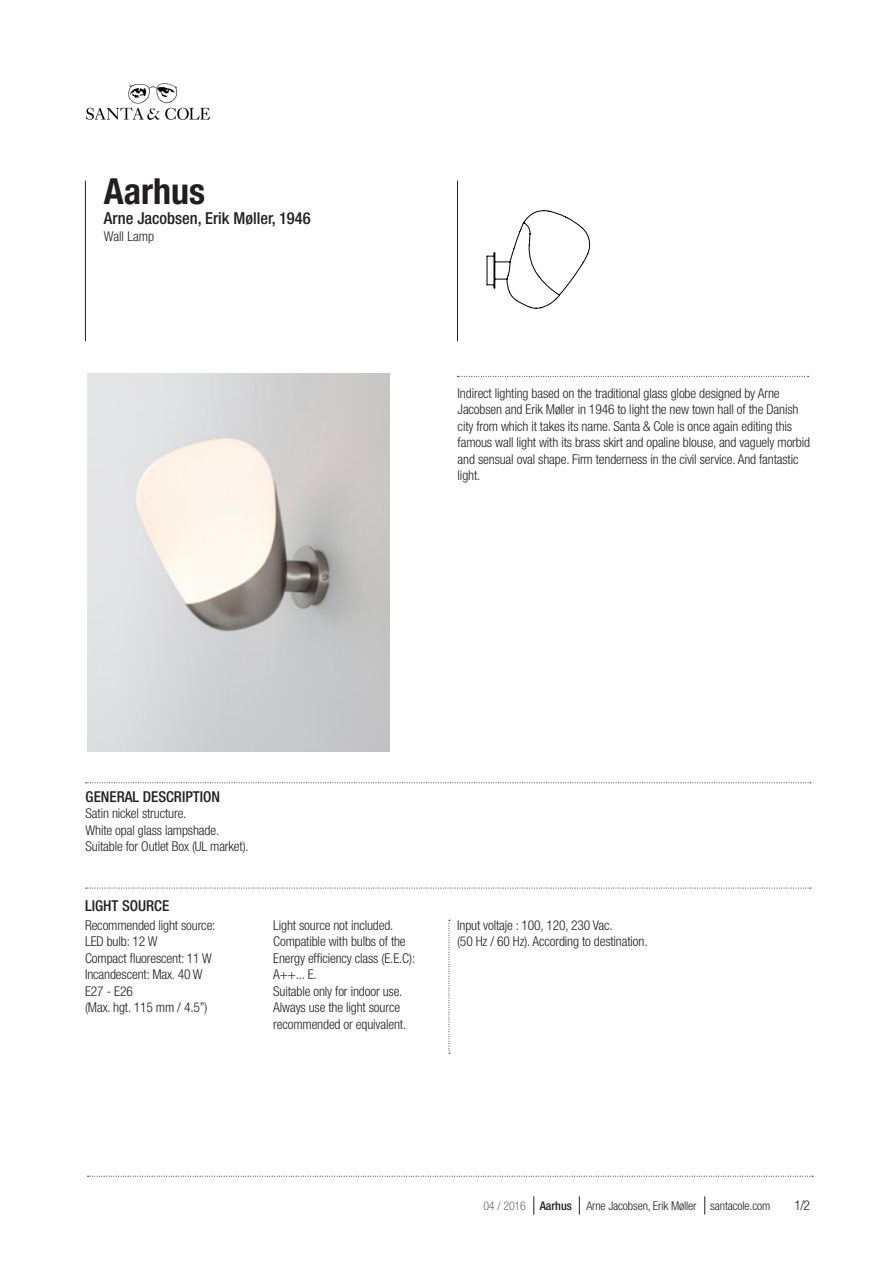
<style>
.page{position:relative;width:893px;height:1263px;background:#fff}
.page>*{position:absolute;margin:0;border:0;box-sizing:border-box;transform-origin:0 0}
.t1{font:700 condensed 36px "Helvetica Neue LT Std";color:#231f20}
.t2{font:500 condensed 16.5px "Helvetica Neue LT Std";color:#231f20}
.t3{font:500 condensed 15px "Helvetica Neue LT Std";color:#231f20}
.t4{font:300 condensed 13.5px/16.5px "Helvetica Neue LT Std";letter-spacing:-.01em;color:#231f20}
.t5{font:300 condensed 12px "Helvetica Neue LT Std";letter-spacing:-.01em;color:#231f20}
.s1{color:#6c6d70}
.s2{font-weight:500}
</style>
<div class="page">
<svg style="left:86px;top:888px;width:725px;height:1px"></svg>
<svg style="left:86px;top:782px;width:725px;height:1px"></svg>
<img style="left:86px;top:83px;width:124px;height:37px">
<svg style="left:449px;top:920px;width:1px;height:134px"></svg>
<svg style="left:88px;top:1176px;width:725px;height:1px"></svg>
<img style="left:88px;top:374px;width:301px;height:377px">
<svg style="left:487px;top:210px;width:104px;height:99px"></svg>
<svg style="left:704px;top:1196px;width:1px;height:18px"></svg>
<svg style="left:579px;top:1196px;width:1px;height:18px"></svg>
<svg style="left:533px;top:1196px;width:1px;height:18px"></svg>
<hr style="left:457px;top:181px;width:1px;height:160px;background:#231f20">
<hr style="left:85px;top:181px;width:1px;height:160px;background:#231f20">
<svg style="left:457px;top:376px;width:351px;height:1px"></svg>
<p class="t1" style="left:104px;top:170px;width:103px">Aarhus</p>
<p class="t2" style="left:104px;top:208px;width:208px">Arne Jacobsen, Erik Møller, 1946</p>
<p class="t4" style="left:104px;top:227px;width:52px">Wall Lamp</p>
<p class="t4" style="left:458px;top:385px;width:354px">Indirect lighting based on the traditional glass globe designed by Arne Jacobsen and Erik Møller in 1946 to light the new town hall of the Danish city from which it takes its name. Santa &amp; Cole is once again editing this famous wall light with its brass skirt and opaline blouse, and vaguely morbid and sensual oval shape. Firm tenderness in the civil service. And fantastic light.</p>
<p class="t3" style="left:86px;top:787px;width:136px">GENERAL DESCRIPTION</p>
<p class="t4" style="left:86px;top:805px;width:102px">Satin nickel structure.</p>
<p class="t4" style="left:86px;top:821px;width:135px">White opal glass lampshade.</p>
<p class="t4" style="left:86px;top:838px;width:165px">Suitable for Outlet Box (UL market).</p>
<p class="t3" style="left:85px;top:896px;width:86px">LIGHT SOURCE</p>
<p class="t4" style="left:85px;top:916px;width:132px">Recommended light source:</p>
<p class="t4" style="left:85px;top:933px;width:74px">LED bulb: 12 W</p>
<p class="t4" style="left:85px;top:949px;width:128px">Compact fluorescent: 11 W</p>
<p class="t4" style="left:85px;top:966px;width:119px">Incandescent: Max. 40 W</p>
<p class="t4" style="left:85px;top:982px;width:124px">E27 - E26<br>(Max. hgt. 115 mm / 4.5”)</p>
<p class="t4" style="left:273px;top:916px;width:122px">Light source not included.</p>
<p class="t4" style="left:273px;top:933px;width:144px">Compatible with bulbs of the<br>Energy efficiency class (E.E.C):<br>A++... E.</p>
<p class="t4" style="left:273px;top:982px;width:131px">Suitable only for indoor use.</p>
<p class="t4" style="left:273px;top:999px;width:135px">Always use the light source recommended or equivalent.</p>
<p class="t4" style="left:457px;top:916px;width:192px">Input voltaje : 100, 120, 230 Vac.<br>(50 Hz / 60 Hz). According to destination.</p>
<p class="t5" style="left:483px;top:1198px;width:289px"><span class="s1">04 / 2016</span> <span class="s2">Aarhus</span> Arne Jacobsen, Erik Møller santacole.com</p>
<p class="t4" style="left:794px;top:1197px;width:17px">1/2</p>
</div>
